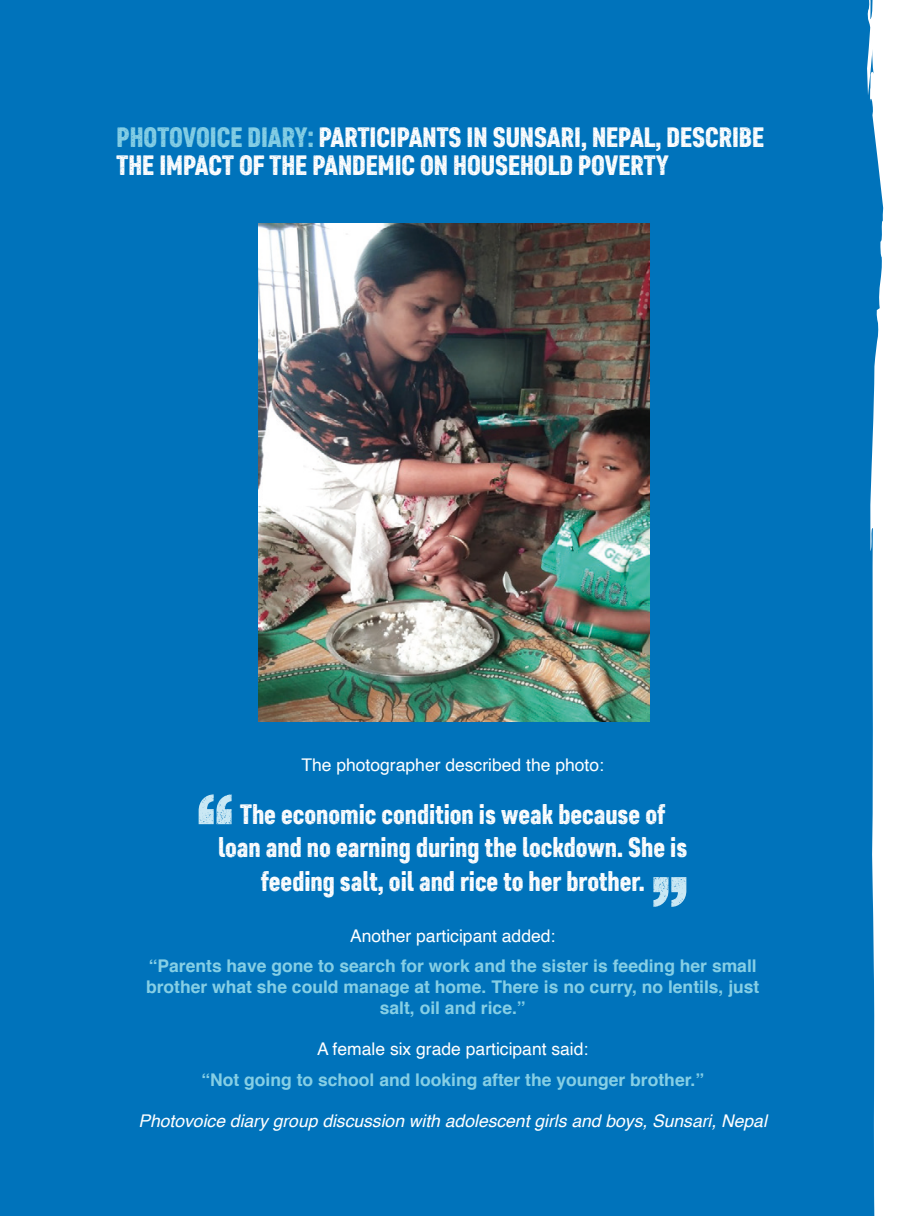
<style>
.page{position:relative;width:908px;height:1216px;background:#fff}
.page>*{position:absolute;margin:0;border:0;box-sizing:border-box;transform-origin:0 0}
.Pull_out_Quote{font:28px/33.2px "Core Paint B3";color:#fff;text-align:center}
.Box_Headline{font:28px/28px "Core Paint B3";color:#fff}
.t1{font:700 17.5px/21px "Helvetica";color:#86cfe5;text-align:center}
.Pull_out_Quote_Name{font:17.5px "Helvetica";color:#fff}
.Pull_out_Quote_Name-2{font:italic 17.5px "Helvetica";color:#fff}
.s1{color:#86cfe5}
</style>
<div class="page">
<div style="left:0;top:0;width:883px;height:1215px;background:#0073bb"></div>
<svg style="left:199px;top:794px;width:33px;height:30px"></svg>
<svg style="left:653px;top:877px;width:33px;height:29px"></svg>
<img style="left:258px;top:224px;width:392px;height:497px">
<p class="Box_Headline" style="left:117px;top:123px;width:649px"><span class="s1">PHOTOVOICE DIARY:</span> PARTICIPANTS IN SUNSARI, NEPAL, DESCRIBE<br>THE IMPACT OF THE PANDEMIC ON HOUSEHOLD POVERTY</p>
<p class="Pull_out_Quote_Name" style="left:301px;top:751px;width:304px">The photographer described the photo:</p>
<p class="Pull_out_Quote" style="left:218px;top:797px;width:470px">The economic condition is weak because of loan and no earning during the lockdown. She is feeding salt, oil and rice to her brother.</p>
<p class="Pull_out_Quote_Name" style="left:350px;top:921px;width:207px">Another participant added:</p>
<p class="t1" style="left:146px;top:955px;width:615px">“Parents have gone to search for work and the sister is feeding her small brother what she could manage at home. There is no curry, no lentils, just salt, oil and rice.”</p>
<p class="Pull_out_Quote_Name" style="left:317px;top:1035px;width:273px">A female six grade participant said:</p>
<p class="t1" style="left:201px;top:1069px;width:504px">“Not going to school and looking after the younger brother.”</p>
<p class="Pull_out_Quote_Name-2" style="left:138px;top:1107px;width:630px">Photovoice diary group discussion with adolescent girls and boys, Sunsari, Nepal</p>
</div>
